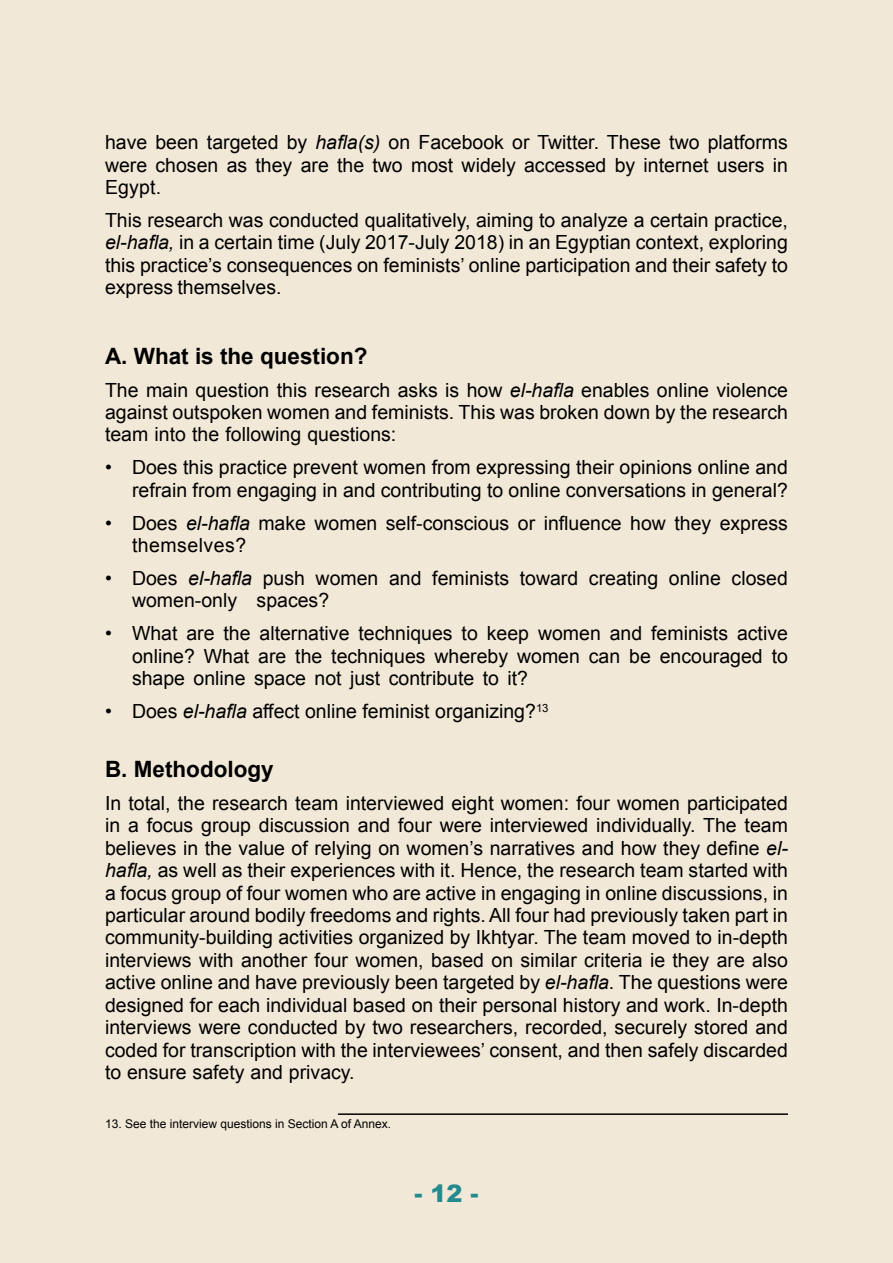
<style>
.page{position:relative;width:893px;height:1263px;background:#f1e8d7}
.page>*{position:absolute;margin:0;border:0;box-sizing:border-box;transform-origin:0 0}
.t1{font:900 24px "Arial";color:#258a8e}
.t2{font:700 22.5px "Arial";color:#000}
.t3{font:19.5px/22.4px "Arial";color:#000;text-align:justify}
.t4{font:12px "Arial";color:#000}
.s1{font-style:italic}
</style>
<div class="page">
<hr style="left:338px;top:1113px;width:450px;height:2px;background:#000">
<p class="t3" style="left:105px;top:131px;width:684px">have been targeted by <span class="s1">hafla(s)</span> on Facebook or Twitter. These two platforms were chosen as they are the two most widely accessed by internet users in Egypt.</p>
<p class="t3" style="left:105px;top:209px;width:684px">This research was conducted qualitatively, aiming to analyze a certain practice, <span class="s1">el-hafla,</span> in a certain time (July 2017-July 2018) in an Egyptian context, exploring this practice’s consequences on feminists’ online participation and their safety to express themselves.</p>
<p class="t2" style="left:105px;top:341px;width:264px">A. What is the question?</p>
<p class="t3" style="left:105px;top:379px;width:684px">The main question this research asks is how <span class="s1">el-hafla</span> enables online violence against outspoken women and feminists. This was broken down by the research team into the following questions:</p>
<p class="t3" style="left:105px;top:456px;width:684px;text-align:right">• Does this practice prevent women from expressing their opinions online and refrain from engaging in and contributing to online conversations in general?</p>
<p class="t3" style="left:132px;top:512px;width:657px;text-indent:-27px">• Does <span class="s1">el-hafla</span> make women self-conscious or influence how they express themselves?</p>
<p class="t3" style="left:132px;top:567px;width:657px;text-indent:-27px">• Does <span class="s1">el-hafla</span> push women and feminists toward creating online closed women-only spaces?</p>
<p class="t3" style="left:132px;top:622px;width:657px;text-indent:-27px">• What are the alternative techniques to keep women and feminists active online? What are the techniques whereby women can be encouraged to shape online space not just contribute to it?</p>
<p class="t3" style="left:105px;top:700px;width:445px">• Does <span class="s1">el-hafla</span> affect online feminist organizing?<sup>13</sup></p>
<p class="t2" style="left:105px;top:754px;width:170px">B. Methodology</p>
<p class="t3" style="left:105px;top:792px;width:684px">In total, the research team interviewed eight women: four women participated in a focus group discussion and four were interviewed individually. The team believes in the value of relying on women’s narratives and how they define <span class="s1">el&shy;hafla,</span> as well as their experiences with it. Hence, the research team started with a focus group of four women who are active in engaging in online discussions, in particular around bodily freedoms and rights. All four had previously taken part in community-building activities organized by Ikhtyar. The team moved to in-depth interviews with another four women, based on similar criteria ie they are also active online and have previously been targeted by <span class="s1">el-hafla</span>. The questions were designed for each individual based on their personal history and work. In-depth interviews were conducted by two researchers, recorded, securely stored and coded for transcription with the interviewees’ consent, and then safely discarded to ensure safety and privacy.</p>
<p class="t4" style="left:105px;top:1116px;width:288px">13. See the interview questions in Section A of Annex.</p>
<p class="t1" style="left:414px;top:1176px;width:65px">- 12 -</p>
</div>
